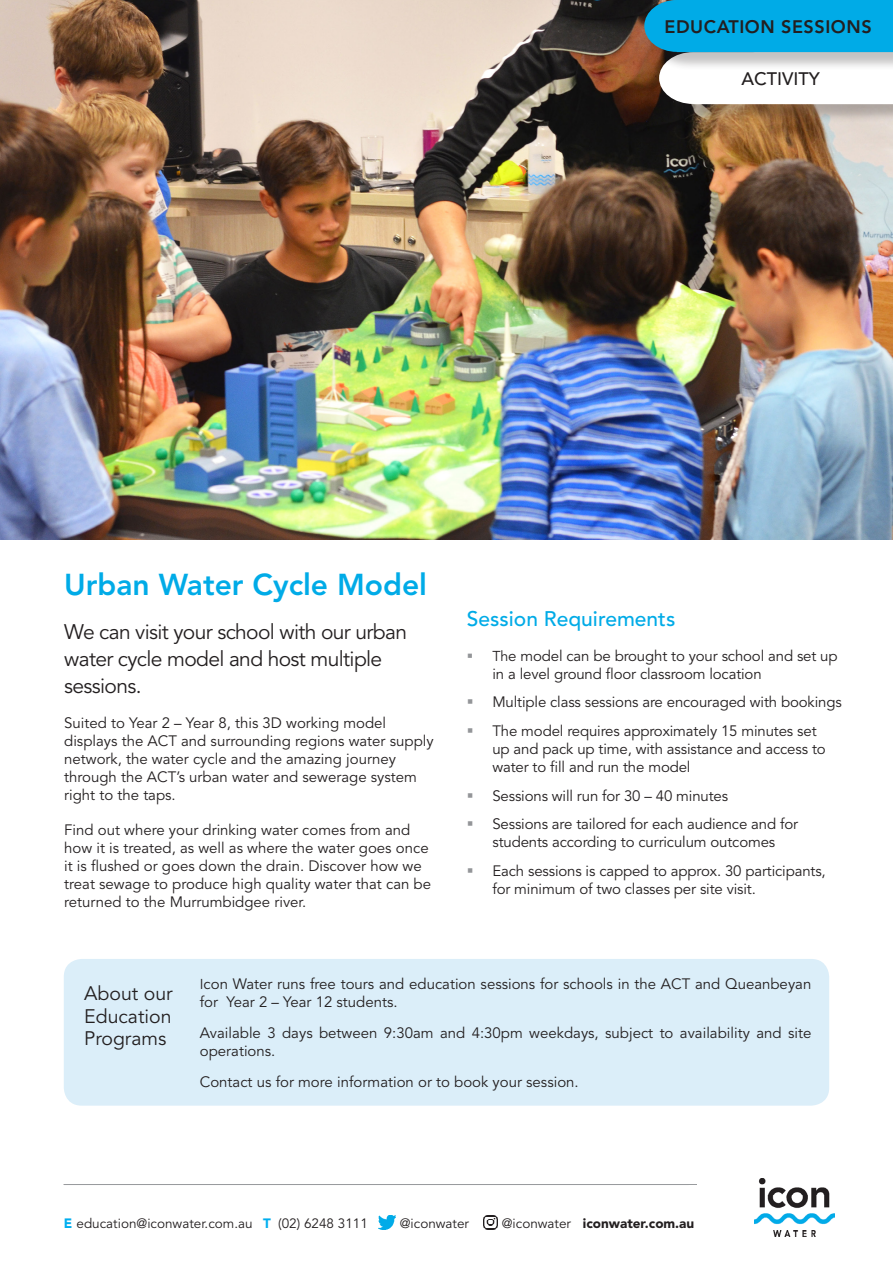
<style>
.page{position:relative;width:893px;height:1263px;background:#fff}
.page>*{position:absolute;margin:0;border:0;box-sizing:border-box;transform-origin:0 0}
._1_0_Heading_13pt{font:800 30px "Avenir LT Std";color:#00abe7}
.Lead_in_Paragraph{font:21px/27px "Avenir LT Std";letter-spacing:-.03em;color:#231f20}
.Subhead_Blue_11pt{font:500 21px "Avenir LT Std";color:#00abe7}
.Lead_in_Paragraph-2{font:19.5px/22.5px "Avenir LT Std";color:#231f20;text-align:justify}
.t1{font:800 18px "Avenir LT Std";letter-spacing:.03em;color:#231f20}
.t2{font:500 18px "Avenir LT Std";color:#231f20}
.Body_9_5pt{font:15px/18px "Avenir LT Std";color:#231f20}
.t3{font:13.5px "Avenir LT Std";color:#231f20}
.t4{font:900 13.5px "Avenir LT Std";color:#231f20}
.s1{font-size:14.25px}
.s2{font-weight:900;color:#00aeef}
.s3{font-weight:400}
</style>
<div class="page">
<img style="left:754px;top:1178px;width:81px;height:58px">
<img style="left:379px;top:1215px;width:16px;height:14px">
<svg style="left:484px;top:1215px;width:13px;height:14px"></svg>
<hr style="left:64px;top:1184px;width:625px;height:1px;background:#231f20">
<hr style="left:65px;top:1184px;width:632px;height:1px;background:#999b9e">
<div style="left:64px;top:959px;width:765px;height:147px;background:#dbeef9;border-radius:18px"></div>
<img style="left:0;top:0;width:893px;height:540px">
<div style="left:661px;top:54px;width:232px;height:69px;background:#231f20;opacity:.27"></div>
<svg style="left:644px;top:0;width:249px;height:104px"></svg>
<p class="t1" style="left:664px;top:16px;width:209px">EDUCATION SESSIONS</p>
<p class="t2" style="left:741px;top:68px;width:80px">ACTIVITY</p>
<p class="_1_0_Heading_13pt" style="left:64px;top:566px;width:364px">Urban Water Cycle Model</p>
<p class="Lead_in_Paragraph" style="left:64px;top:618px;width:344px">We can visit your school with our urban water cycle model and host multiple sessions.</p>
<p class="Body_9_5pt" style="left:64px;top:714px;width:371px">Suited to Year 2 – Year 8, this 3D working model displays the ACT and surrounding regions water supply network, the water cycle and the amazing journey through the ACT’s urban water and sewerage system right to the taps.</p>
<p class="Body_9_5pt" style="left:64px;top:821px;width:368px">Find out where your drinking water comes from and how it is treated, as well as where the water goes once it is flushed or goes down the drain. Discover how we treat sewage to produce high quality water that can be returned to the Murrumbidgee river.</p>
<p class="Subhead_Blue_11pt" style="left:467px;top:606px;width:210px">Session Requirements</p>
<p class="Body_9_5pt" style="left:492px;top:647px;width:347px"><span class="s1">Th</span>e model can be brought to your school and set up in a level ground floor classroom location</p>
<p class="Body_9_5pt" style="left:492px;top:694px;width:351px">Multiple class sessions are encouraged with bookings</p>
<p class="Body_9_5pt" style="left:492px;top:722px;width:335px">The model requires approximately 15 minutes set up and pack up time, with assistance and access to water to fill and run the model</p>
<p class="Body_9_5pt" style="left:492px;top:787px;width:237px">Sessions will run for 30 – 40 minutes</p>
<p class="Body_9_5pt" style="left:492px;top:816px;width:307px">Sessions are tailored for each audience and for students according to curriculum outcomes</p>
<p class="Body_9_5pt" style="left:492px;top:862px;width:335px">Each sessions is capped to approx. 30 participants, for minimum of two classes per site visit.</p>
<p class="Lead_in_Paragraph-2" style="left:84px;top:983px;width:90px">About our Education Programs</p>
<p class="Body_9_5pt" style="left:200px;top:975px;width:613px"><span class="s1">I</span>con Water runs free tours and education sessions for schools in the ACT and Queanbeyan for Year 2 – Year 12 students.</p>
<p class="Body_9_5pt" style="left:200px;top:1024px;width:613px">Available 3 days between 9:30am and 4:30pm weekdays, subject to availability and site operations.</p>
<p class="Body_9_5pt" style="left:200px;top:1073px;width:380px">Contact us for more information or to book your session.</p>
<p class="t3" style="left:64px;top:1215px;width:306px"><span class="s2">E</span> education@iconwater.com.au <span class="s2">T</span> (02) 6248 3111</p>
<p class="t3" style="left:400px;top:1215px;width:71px">@iconwater</p>
<p class="t4" style="left:502px;top:1215px;width:194px"><span class="s3">@iconwater</span> iconwater.com.au</p>
</div>
